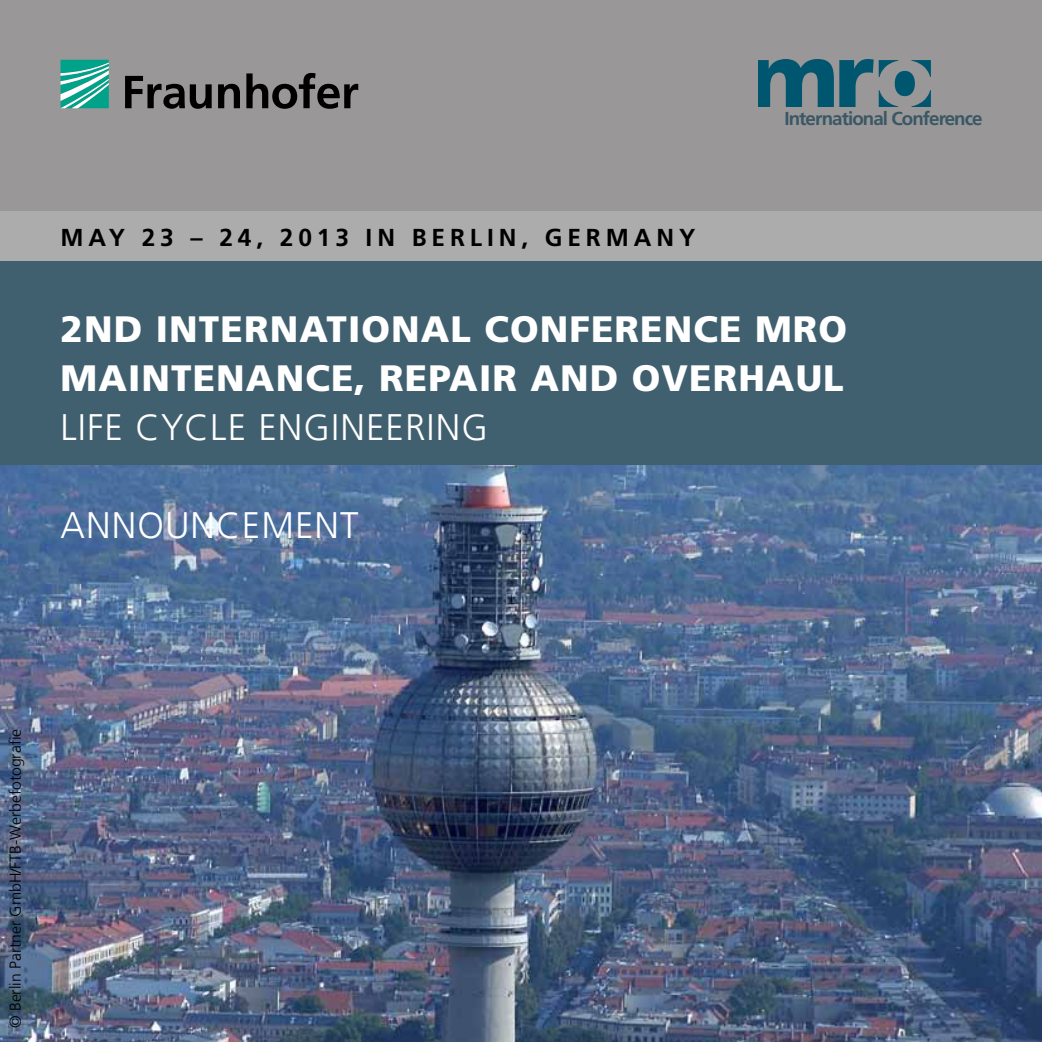
<style>
.page{position:relative;width:1042px;height:1042px;background:#fff}
.page>*{position:absolute;margin:0;border:0;box-sizing:border-box;transform-origin:0 0}
.t1{font:900 36.75px/49px "Frutiger LT Com";letter-spacing:.03em;color:#fff}
.t2{font:300 36.75px "Frutiger LT Com";letter-spacing:.03em;color:#fff}
.t3{font:700 24.5px "Frutiger LT Com";letter-spacing:.2em;color:#000}
.t4{font:700 18.72px "Frutiger LT Com";letter-spacing:-.05em;color:#395765}
.t5{font:300 15.75px "Frutiger LT Com";color:#000}
</style>
<div class="page">
<img style="left:0;top:464px;width:1042px;height:578px">
<div style="left:0;top:0;width:1042px;height:260px;background:#999797"></div>
<div style="left:0;top:261px;width:1042px;height:203px;background:#41606f"></div>
<div style="left:0;top:211px;width:1042px;height:50px;background:#adacac"></div>
<svg style="left:758px;top:60px;width:115px;height:47px"></svg>
<svg style="left:879px;top:60px;width:52px;height:47px"></svg>
<svg style="left:61px;top:60px;width:48px;height:48px;background:#4bbba9"></svg>
<svg style="left:125px;top:73px;width:233px;height:36px"></svg>
<p class="t3" style="left:61px;top:223px;width:636px">MAy 23 – 24, 2013 IN BERLIN, GERMANY</p>
<p class="t4" style="left:784px;top:108px;width:199px">International Conference</p>
<p class="t1" style="left:61px;top:305px;width:785px">2ND INTERNATIONAL CONFERENCE MRO<br>MAINTENANCE, REPAIR AND OVERHAUL</p>
<p class="t2" style="left:61px;top:406px;width:429px">LIFE CYCLE ENGINEERING</p>
<p class="t2" style="left:61px;top:504px;width:153px">ANNOUNCE</p>
<p class="t2" style="left:261px;top:504px;width:99px">MENT</p>
<p class="t5" style="left:6px;top:1028px;width:301px;rotate:-90deg">© BERLIN PARTNER GMBH/FTB-WERBEFOTOGRAFIE</p>
</div>
